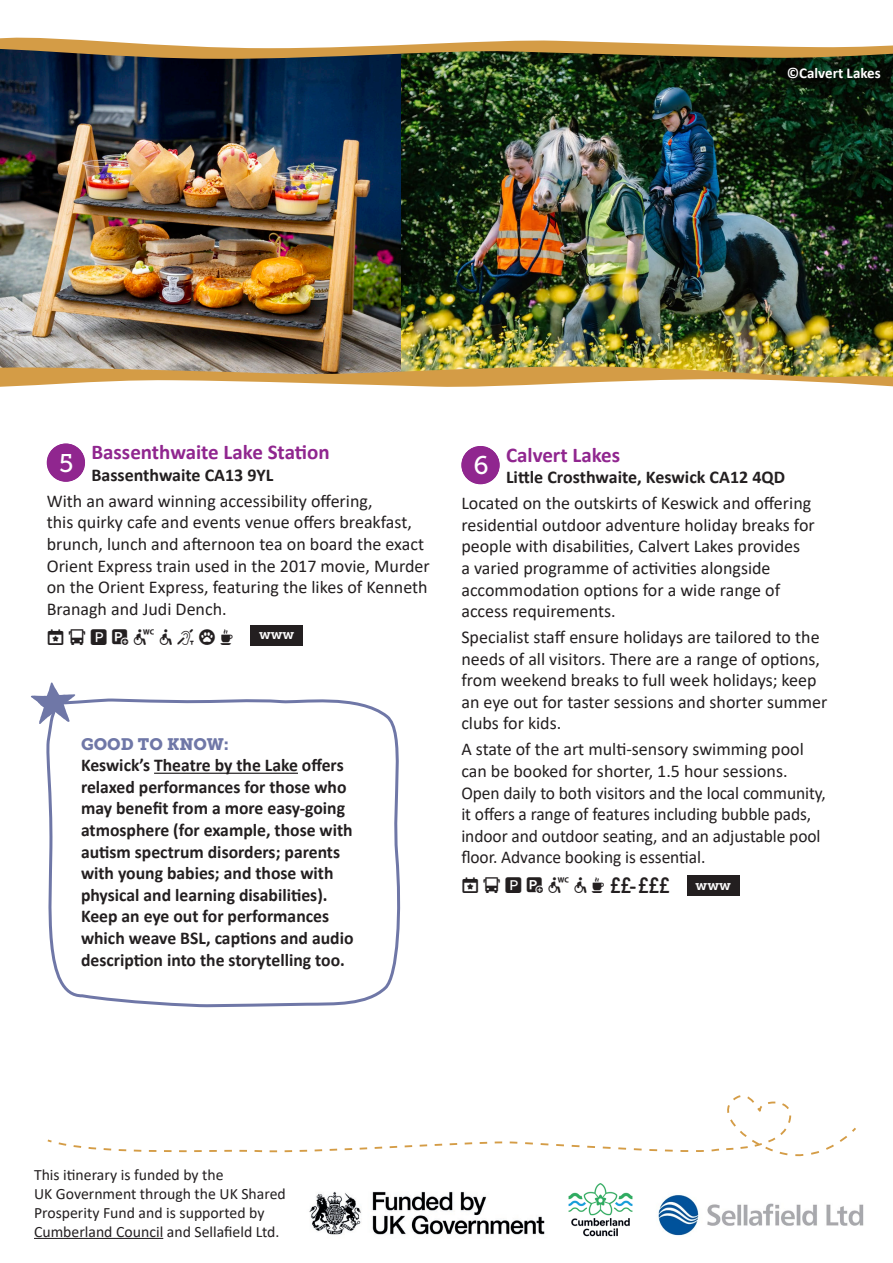
<style>
.page{position:relative;width:893px;height:1263px;background:#fff}
.page>*{position:absolute;margin:0;border:0;box-sizing:border-box;transform-origin:0 0}
.t1{font:25.5px "Museo Slab 500";color:#fff}
.Days_-_Symbols{font:22.5px "Tourism Font 2024";letter-spacing:.15em;color:#231f20}
.Days_-_Venue_Name{font:700 21px "Calibri";color:#90268f}
.Days_-_Body_Text{font:18px/21.6px "Calibri";color:#231f20}
.Top_Tip_-_Body_Text{font:700 18px/21.6px "Calibri";color:#231f20}
.Days_-_Venue_Address{font:700 18px "Calibri";color:#231f20}
.Top_Tip_-_Body_Text-2{font:16.5px "Museo Slab 900";color:#6f77a7}
.t2{font:15.75px/18.9px "Calibri";color:#231f20}
.Days_-_Intro{font:700 15px "Calibri";color:#fff}
.Days_-_Day_1__2__3_etc{font:13.5px "Museo Slab 700";color:#fff}
.s1{font-family:"Calibri";font-weight:700}
</style>
<div class="page">
<img style="left:400px;top:59px;width:493px;height:307px">
<img style="left:0;top:59px;width:400px;height:307px">
<img style="left:0;top:366px;width:893px;height:13px">
<svg style="left:0;top:379px;width:893px;height:83px"></svg>
<img style="left:0;top:48px;width:893px;height:11px">
<svg style="left:0;top:37px;width:893px;height:11px"></svg>
<div style="left:461px;top:446px;width:39px;height:38px;background:#90268f;border-radius:50%"></div>
<div style="left:687px;top:876px;width:52px;height:20px;background:#231f20"></div>
<svg style="left:46px;top:695px;width:355px;height:313px"></svg>
<svg style="left:31px;top:682px;width:44px;height:42px"></svg>
<hr style="left:154px;top:773px;width:144px;height:1px;background:#231f20">
<svg style="left:47px;top:1095px;width:809px;height:61px"></svg>
<hr style="left:34px;top:1238px;width:129px;height:1px;background:#231f20">
<img style="left:309px;top:1191px;width:236px;height:44px">
<img style="left:568px;top:1183px;width:65px;height:54px">
<img style="left:658px;top:1195px;width:206px;height:41px">
<div style="left:47px;top:443px;width:38px;height:39px;background:#90268f;border-radius:50%"></div>
<div style="left:251px;top:625px;width:52px;height:20px;background:#231f20"></div>
<p class="Days_-_Intro" style="left:787px;top:63px;width:96px">©Calvert Lakes</p>
<p class="Days_-_Venue_Name" style="left:91px;top:437px;width:240px">Bassenthwaite Lake Station</p>
<p class="Days_-_Venue_Address" style="left:91px;top:462px;width:184px">Bassenthwaite CA13 9YL</p>
<p class="Days_-_Body_Text" style="left:47px;top:489px;width:384px">With an award winning accessibility offering,<br>this quirky cafe and events venue offers breakfast, brunch, lunch and afternoon tea on board the exact Orient Express train used in the 2017 movie, Murder on the Orient Express, featuring the likes of Kenneth Branagh and Judi Dench.</p>
<p class="Days_-_Symbols" style="left:47px;top:623px;width:189px">y2pq86hdr</p>
<p class="Days_-_Day_1__2__3_etc" style="left:259px;top:627px;width:37px">www</p>
<p class="t1" style="left:59px;top:449px;width:16px">5</p>
<p class="Top_Tip_-_Body_Text-2" style="left:81px;top:734px;width:149px">GOOD TO KNOW:</p>
<p class="Top_Tip_-_Body_Text" style="left:81px;top:754px;width:274px">Keswick’s Theatre by the Lake offers relaxed performances for those who may benefit from a more easy-going atmosphere (for example, those with autism spectrum disorders; parents with young babies; and those with physical and learning disabilities).<br>Keep an eye out for performances which weave BSL, captions and audio description into the storytelling too.</p>
<p class="Days_-_Venue_Name" style="left:506px;top:440px;width:116px">Calvert Lakes</p>
<p class="Days_-_Venue_Address" style="left:506px;top:465px;width:281px">Little Crosthwaite, Keswick CA12 4QD</p>
<p class="Days_-_Body_Text" style="left:461px;top:492px;width:355px">Located on the outskirts of Keswick and offering residential outdoor adventure holiday breaks for people with disabilities, Calvert Lakes provides<br>a varied programme of activities alongside accommodation options for a wide range of access requirements.</p>
<p class="Days_-_Body_Text" style="left:461px;top:626px;width:368px">Specialist staff ensure holidays are tailored to the needs of all visitors. There are a range of options, from weekend breaks to full week holidays; keep an eye out for taster sessions and shorter summer clubs for kids.</p>
<p class="Days_-_Body_Text" style="left:461px;top:738px;width:366px">A state of the art multi-sensory swimming pool can be booked for shorter, 1.5 hour sessions.<br>Open daily to both visitors and the local community, it offers a range of features including bubble pads, indoor and outdoor seating, and an adjustable pool floor. Advance booking is essential.</p>
<p class="Days_-_Symbols" style="left:461px;top:872px;width:210px">y2pq86r$<span class="s1">-</span>%</p>
<p class="Days_-_Day_1__2__3_etc" style="left:696px;top:878px;width:37px">www</p>
<p class="t1" style="left:473px;top:451px;width:17px">6</p>
<p class="t2" style="left:34px;top:1165px;width:253px">This itinerary is funded by the<br>UK Government through the UK Shared Prosperity Fund and is supported by Cumberland Council and Sellafield Ltd.</p>
</div>
